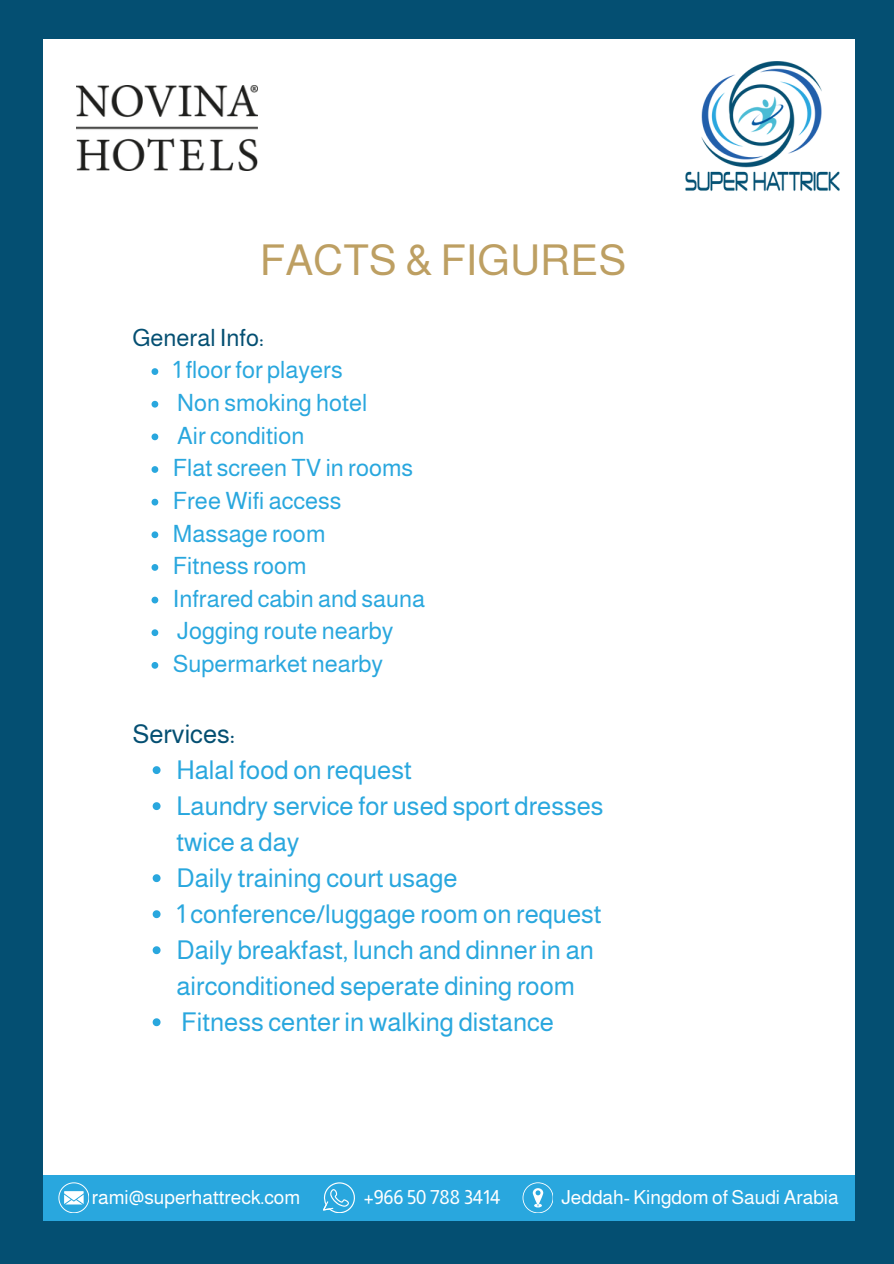
<style>
.page{position:relative;width:894px;height:1264px;background:#fff}
.page>*{position:absolute;margin:0;border:0;box-sizing:border-box;transform-origin:0 0}
.t1{font:42.6px "Almarai";color:#bd9f62}
.t2{font:25.95px/36px "Almarai";color:#29a7de}
.t3{font:25.95px "Almarai";color:#044f72}
.t4{font:23.85px "Almarai";color:#29a7de}
.t5{font:23.85px "Almarai";color:#044f72}
.t6{font:19.35px "Almarai";color:#fff}
</style>
<div class="page">
<div style="left:0;top:0;width:893px;height:1263px;background:#044f72"></div>
<div style="left:43px;top:40px;width:812px;height:1179px;background:#fff"></div>
<img style="left:685px;top:62px;width:154px;height:129px">
<div style="left:43px;top:1175px;width:812px;height:45px;background:#29a7de"></div>
<svg style="left:323px;top:1182px;width:32px;height:30px"></svg>
<svg style="left:58px;top:1182px;width:31px;height:30px"></svg>
<svg style="left:522px;top:1182px;width:30px;height:30px"></svg>
<img style="left:77px;top:85px;width:180px;height:86px">
<svg style="left:153px;top:766px;width:7px;height:8px"></svg>
<svg style="left:153px;top:802px;width:7px;height:8px"></svg>
<svg style="left:153px;top:874px;width:7px;height:8px"></svg>
<svg style="left:153px;top:910px;width:7px;height:8px"></svg>
<svg style="left:153px;top:946px;width:7px;height:8px"></svg>
<svg style="left:153px;top:1018px;width:7px;height:8px"></svg>
<svg style="left:151px;top:368px;width:7px;height:7px"></svg>
<svg style="left:151px;top:401px;width:7px;height:6px"></svg>
<svg style="left:151px;top:433px;width:7px;height:7px"></svg>
<svg style="left:151px;top:466px;width:7px;height:7px"></svg>
<svg style="left:151px;top:499px;width:7px;height:6px"></svg>
<svg style="left:151px;top:531px;width:7px;height:7px"></svg>
<svg style="left:151px;top:564px;width:7px;height:7px"></svg>
<svg style="left:151px;top:596px;width:7px;height:7px"></svg>
<svg style="left:151px;top:629px;width:7px;height:7px"></svg>
<svg style="left:151px;top:662px;width:7px;height:6px"></svg>
<p class="t1" style="left:260px;top:236px;width:368px">FACTS &amp; FIGURES</p>
<p class="t5" style="left:132px;top:324px;width:133px">General Info:</p>
<p class="t4" style="left:173px;top:357px;width:171px">1 floor for players</p>
<h2 class="t4" style="left:177px;top:389px;width:191px">Non smoking hotel</h2>
<p class="t4" style="left:177px;top:422px;width:129px">Air condition</p>
<p class="t4" style="left:173px;top:454px;width:242px">Flat screen TV in rooms</p>
<p class="t4" style="left:173px;top:487px;width:170px">Free Wifi access</p>
<p class="t4" style="left:173px;top:520px;width:154px">Massage room</p>
<p class="t4" style="left:173px;top:552px;width:135px">Fitness room</p>
<p class="t4" style="left:173px;top:585px;width:254px">Infrared cabin and sauna</p>
<p class="t4" style="left:177px;top:618px;width:217px">Jogging route nearby</p>
<p class="t4" style="left:173px;top:650px;width:212px">Supermarket nearby</p>
<p class="t3" style="left:132px;top:719px;width:104px">Services:</p>
<p class="t2" style="left:176px;top:751px;width:237px">Halal food on request</p>
<p class="t2" style="left:176px;top:787px;width:428px">Laundry service for used sport dresses twice a day</p>
<p class="t2" style="left:176px;top:859px;width:283px">Daily training court usage</p>
<p class="t2" style="left:176px;top:895px;width:426px">1 conference/luggage room on request</p>
<p class="t2" style="left:176px;top:931px;width:419px">Daily breakfast, lunch and dinner in an airconditioned seperate dining room</p>
<p class="t2" style="left:181px;top:1003px;width:374px">Fitness center in walking distance</p>
<h1 class="t6" style="left:92px;top:1186px;width:210px">rami@superhattreck.com</h1>
<h2 class="t6" style="left:363px;top:1186px;width:138px">+966 50 788 3414</h2>
<p class="t6" style="left:561px;top:1186px;width:279px">Jeddah- Kingdom of Saudi Arabia</p>
</div>
